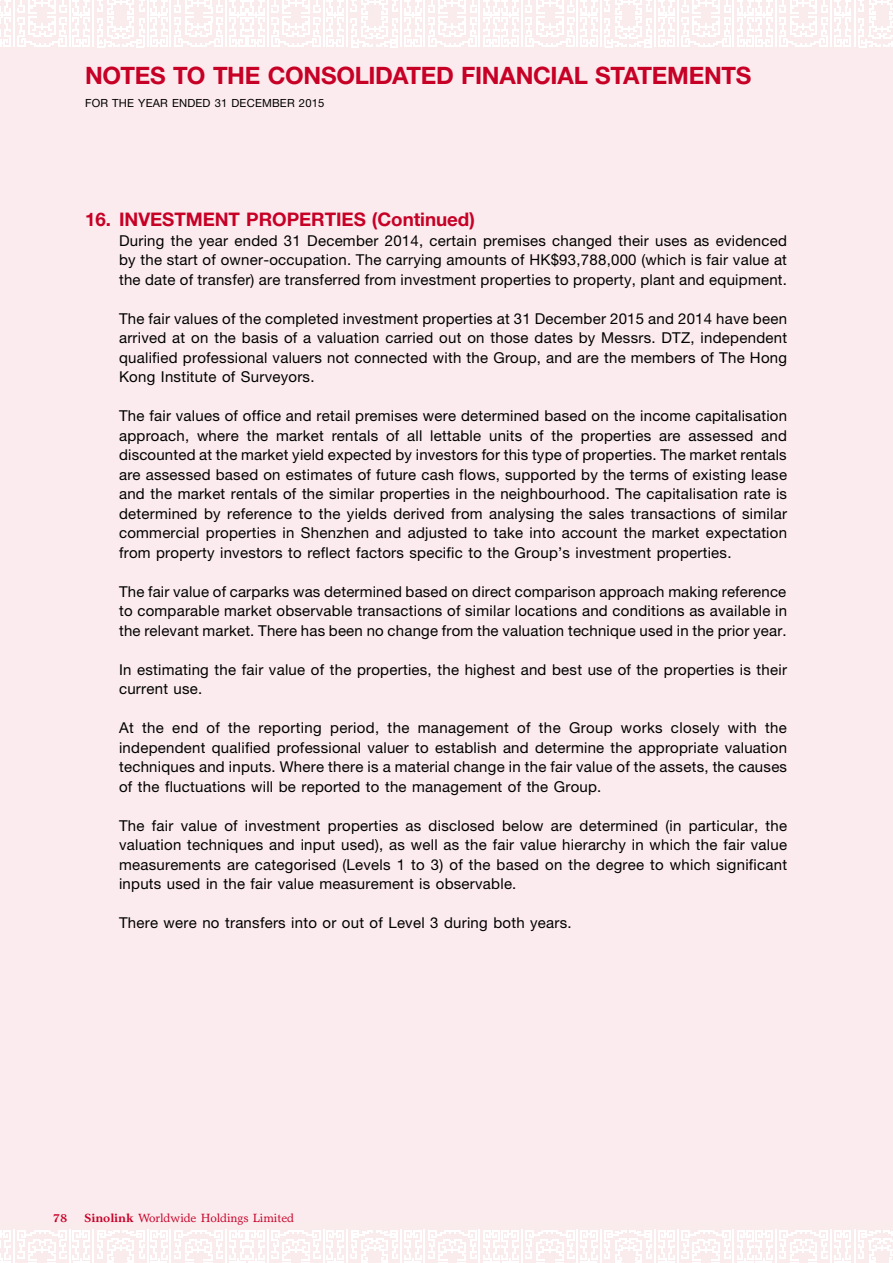
<style>
.page{position:relative;width:893px;height:1263px;background:#fff}
.page>*{position:absolute;margin:0;border:0;box-sizing:border-box;transform-origin:0 0}
.t1{font:700 24px "Helvetica Neue LT Std";letter-spacing:-.01em;color:#c70026}
.t2{font:700 18.75px "Helvetica Neue LT Std";letter-spacing:-.005em;color:#c70026}
.t3{font:15px/19.5px "Helvetica Neue LT Std";letter-spacing:.015em;color:#000;text-align:justify}
.t4{font:12px "Garth Graphic";letter-spacing:-.005em;color:#c70026}
.t5{font:700 12px "Garth Graphic";color:#c70026}
.t6{font:11.25px "Helvetica Neue LT Std";letter-spacing:.015em;color:#000}
.s1{font-weight:700}
</style>
<div class="page">
<div style="left:0;top:0;width:892px;height:1263px;background:#fbebee"></div>
<div style="left:0;top:0;width:892px;height:50px;background:linear-gradient(to bottom,#fbf1f2,#fcf1f3)"></div>
<hr style="left:14px;top:0;width:1px;height:47px;background:#fff">
<hr style="left:69px;top:0;width:1px;height:47px;background:#fff">
<hr style="left:225px;top:0;width:1px;height:47px;background:#fff">
<hr style="left:170px;top:0;width:1px;height:47px;background:#fff">
<hr style="left:93px;top:0;width:1px;height:47px;background:#fff">
<hr style="left:147px;top:0;width:1px;height:47px;background:#fff">
<svg style="left:18px;top:0;width:48px;height:47px"></svg>
<svg style="left:0;top:0;width:11px;height:47px"></svg>
<svg style="left:73px;top:0;width:17px;height:47px"></svg>
<svg style="left:174px;top:0;width:49px;height:47px"></svg>
<svg style="left:151px;top:0;width:16px;height:47px"></svg>
<svg style="left:97px;top:0;width:47px;height:47px"></svg>
<hr style="left:267px;top:0;width:2px;height:47px;background:#fff">
<hr style="left:323px;top:0;width:1px;height:47px;background:#fff">
<hr style="left:479px;top:0;width:1px;height:47px;background:#fff">
<hr style="left:424px;top:0;width:1px;height:47px;background:#fff">
<hr style="left:347px;top:0;width:1px;height:47px;background:#fff">
<hr style="left:401px;top:0;width:1px;height:47px;background:#fff">
<svg style="left:272px;top:0;width:48px;height:47px"></svg>
<svg style="left:229px;top:0;width:36px;height:47px"></svg>
<svg style="left:327px;top:0;width:16px;height:47px"></svg>
<svg style="left:428px;top:0;width:49px;height:47px"></svg>
<svg style="left:404px;top:0;width:17px;height:47px"></svg>
<svg style="left:351px;top:0;width:47px;height:47px"></svg>
<hr style="left:521px;top:0;width:1px;height:47px;background:#fff">
<hr style="left:577px;top:0;width:1px;height:47px;background:#fff">
<hr style="left:733px;top:0;width:1px;height:47px;background:#fff">
<hr style="left:678px;top:0;width:1px;height:47px;background:#fff">
<hr style="left:601px;top:0;width:1px;height:47px;background:#fff">
<hr style="left:655px;top:0;width:1px;height:47px;background:#fff">
<svg style="left:525px;top:0;width:49px;height:47px"></svg>
<svg style="left:483px;top:0;width:35px;height:47px"></svg>
<svg style="left:580px;top:0;width:17px;height:47px"></svg>
<svg style="left:682px;top:0;width:48px;height:47px"></svg>
<svg style="left:658px;top:0;width:17px;height:47px"></svg>
<svg style="left:605px;top:0;width:47px;height:47px"></svg>
<hr style="left:775px;top:0;width:1px;height:47px;background:#fff">
<hr style="left:831px;top:0;width:1px;height:47px;background:#fff">
<hr style="left:854px;top:0;width:1px;height:47px;background:#fff">
<svg style="left:779px;top:0;width:49px;height:47px"></svg>
<svg style="left:737px;top:0;width:35px;height:47px"></svg>
<svg style="left:834px;top:0;width:17px;height:47px"></svg>
<svg style="left:858px;top:0;width:35px;height:47px"></svg>
<svg style="left:13px;top:1229px;width:843px;height:34px"></svg>
<hr style="left:14px;top:1229px;width:1px;height:34px;background:#fff">
<hr style="left:69px;top:1229px;width:1px;height:34px;background:#fff">
<hr style="left:225px;top:1229px;width:1px;height:34px;background:#fff">
<hr style="left:170px;top:1229px;width:1px;height:34px;background:#fff">
<hr style="left:93px;top:1229px;width:1px;height:34px;background:#fff">
<hr style="left:147px;top:1229px;width:1px;height:34px;background:#fff">
<svg style="left:18px;top:1230px;width:48px;height:33px"></svg>
<svg style="left:0;top:1230px;width:11px;height:33px"></svg>
<svg style="left:73px;top:1230px;width:17px;height:33px"></svg>
<svg style="left:174px;top:1230px;width:49px;height:33px"></svg>
<svg style="left:151px;top:1230px;width:16px;height:33px"></svg>
<svg style="left:97px;top:1230px;width:47px;height:33px"></svg>
<hr style="left:267px;top:1229px;width:2px;height:34px;background:#fff">
<hr style="left:323px;top:1229px;width:1px;height:34px;background:#fff">
<hr style="left:479px;top:1229px;width:1px;height:34px;background:#fff">
<hr style="left:424px;top:1229px;width:1px;height:34px;background:#fff">
<hr style="left:347px;top:1229px;width:1px;height:34px;background:#fff">
<hr style="left:401px;top:1229px;width:1px;height:34px;background:#fff">
<svg style="left:272px;top:1230px;width:48px;height:33px"></svg>
<svg style="left:229px;top:1230px;width:36px;height:33px"></svg>
<svg style="left:327px;top:1230px;width:16px;height:33px"></svg>
<svg style="left:428px;top:1230px;width:49px;height:33px"></svg>
<svg style="left:404px;top:1230px;width:17px;height:33px"></svg>
<svg style="left:351px;top:1230px;width:47px;height:33px"></svg>
<hr style="left:521px;top:1229px;width:1px;height:34px;background:#fff">
<hr style="left:577px;top:1229px;width:1px;height:34px;background:#fff">
<hr style="left:733px;top:1229px;width:1px;height:34px;background:#fff">
<hr style="left:678px;top:1229px;width:1px;height:34px;background:#fff">
<hr style="left:601px;top:1229px;width:1px;height:34px;background:#fff">
<hr style="left:655px;top:1229px;width:1px;height:34px;background:#fff">
<svg style="left:525px;top:1230px;width:49px;height:33px"></svg>
<svg style="left:483px;top:1230px;width:35px;height:33px"></svg>
<svg style="left:580px;top:1230px;width:17px;height:33px"></svg>
<svg style="left:682px;top:1230px;width:48px;height:33px"></svg>
<svg style="left:658px;top:1230px;width:17px;height:33px"></svg>
<svg style="left:605px;top:1230px;width:47px;height:33px"></svg>
<hr style="left:775px;top:1229px;width:1px;height:34px;background:#fff">
<hr style="left:831px;top:1229px;width:1px;height:34px;background:#fff">
<hr style="left:854px;top:1229px;width:1px;height:34px;background:#fff">
<svg style="left:779px;top:1230px;width:49px;height:33px"></svg>
<svg style="left:737px;top:1230px;width:35px;height:33px"></svg>
<svg style="left:834px;top:1230px;width:17px;height:33px"></svg>
<svg style="left:858px;top:1230px;width:35px;height:33px"></svg>
<h1 class="t1" style="left:85px;top:60px;width:668px">NOTES TO THE CONSOLIDATED FINANCIAL STATEMENTS</h1>
<p class="t6" style="left:85px;top:96px;width:241px">FOR THE YEAR ENDED 31 DECEMBER 2015</p>
<p class="t2" style="left:85px;top:208px;width:391px">16. INVESTMENT PROPERTIES (Continued)</p>
<p class="t3" style="left:119px;top:230px;width:669px">During the year ended 31 December 2014, certain premises changed their uses as evidenced by the start of owner-occupation. The carrying amounts of HK$93,788,000 (which is fair value at the date of transfer) are transferred from investment properties to property, plant and equipment.</p>
<p class="t3" style="left:119px;top:308px;width:670px">The fair values of the completed investment properties at 31 December 2015 and 2014 have been arrived at on the basis of a valuation carried out on those dates by Messrs. DTZ, independent qualified professional valuers not connected with the Group, and are the members of The Hong Kong Institute of Surveyors.</p>
<p class="t3" style="left:119px;top:406px;width:670px">The fair values of office and retail premises were determined based on the income capitalisation approach, where the market rentals of all lettable units of the properties are assessed and discounted at the market yield expected by investors for this type of properties. The market rentals are assessed based on estimates of future cash flows, supported by the terms of existing lease and the market rentals of the similar properties in the neighbourhood. The capitalisation rate is determined by reference to the yields derived from analysing the sales transactions of similar commercial properties in Shenzhen and adjusted to take into account the market expectation from property investors to reflect factors specific to the Group’s investment properties.</p>
<p class="t3" style="left:119px;top:581px;width:670px">The fair value of carparks was determined based on direct comparison approach making reference to comparable market observable transactions of similar locations and conditions as available in the relevant market. There has been no change from the valuation technique used in the prior year.</p>
<p class="t3" style="left:119px;top:659px;width:669px">In estimating the fair value of the properties, the highest and best use of the properties is their current use.</p>
<p class="t3" style="left:119px;top:718px;width:670px">At the end of the reporting period, the management of the Group works closely with the independent qualified professional valuer to establish and determine the appropriate valuation techniques and inputs. Where there is a material change in the fair value of the assets, the causes of the fluctuations will be reported to the management of the Group.</p>
<p class="t3" style="left:119px;top:815px;width:670px">The fair value of investment properties as disclosed below are determined (in particular, the valuation techniques and input used), as well as the fair value hierarchy in which the fair value measurements are categorised (Levels 1 to 3) of the based on the degree to which significant inputs used in the fair value measurement is observable.</p>
<p class="t3" style="left:119px;top:913px;width:454px">There were no transfers into or out of Level 3 during both years.</p>
<p class="t5" style="left:53px;top:1211px;width:16px">78</p>
<p class="t4" style="left:85px;top:1211px;width:211px"><span class="s1">Sinolink</span> Worldwide Holdings Limited</p>
</div>
